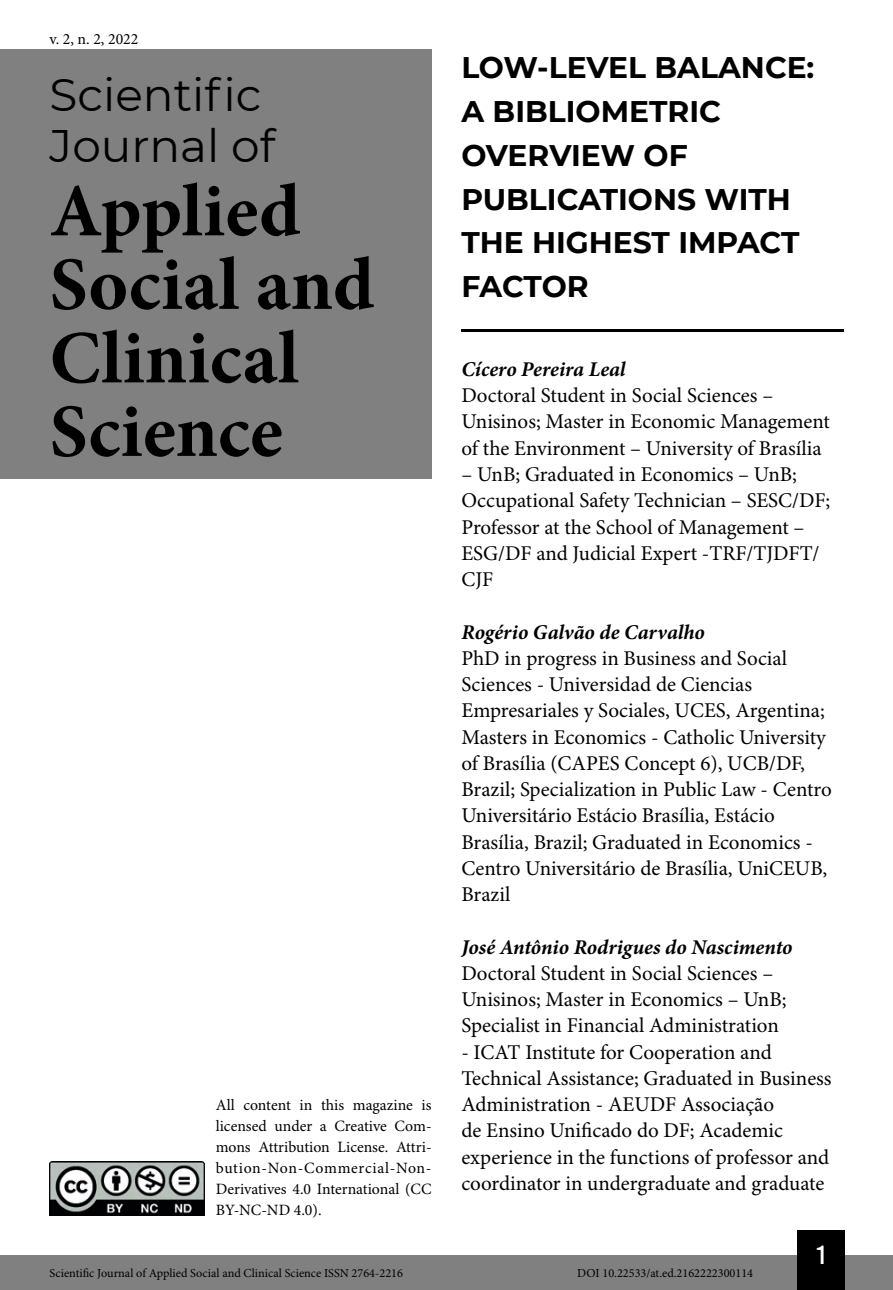
<style>
.page{position:relative;width:893px;height:1290px;background:#fff}
.page>*{position:absolute;margin:0;border:0;box-sizing:border-box;transform-origin:0 0}
.t1{font:700 75.25px/73.5px "Minion Pro";color:#000}
.t2{font:45.5px/50.8px "Montserrat";color:#000}
.t3{font:700 29.75px/43.8px "Montserrat";color:#000}
.t4{font:26.25px "Bebas Kai";color:#fff}
.t5{font:21px/26.2px "Minion Pro";color:#000}
.t6{font:italic 700 21px "Minion Pro";color:#000}
.t7{font:15.75px/21px "Minion Pro";color:#000;text-align:justify}
.t8{font:12.25px "Minion Pro";color:#000}
</style>
<div class="page">
<div style="left:0;top:1255px;width:893px;height:35px;background:#808080"></div>
<div style="left:797px;top:1230px;width:48px;height:60px;background:#000"></div>
<img style="left:50px;top:1161px;width:154px;height:54px">
<div style="left:0;top:50px;width:432px;height:429px;background:#808080"></div>
<hr style="left:461px;top:329px;width:382px;height:3px;background:#000">
<p class="t7" style="left:50px;top:29px;width:90px">v. 2, n. 2, 2022</p>
<h2 class="t2" style="left:50px;top:68px;width:227px">Scientific<br>Journal of</h2>
<h1 class="t1" style="left:50px;top:174px;width:326px">Applied<br>Social and<br>Clinical<br>Science</h1>
<p class="t7" style="left:216px;top:1095px;width:217px">All content in this magazine is licensed under a Creative Com&shy;mons Attribution License. Attri&shy;bution-Non-Commercial-Non-Derivatives 4.0 International (CC BY-NC-ND 4.0).</p>
<h3 class="t3" style="left:461px;top:44px;width:355px">LOW-LEVEL BALANCE:<br>A BIBLIOMETRIC<br>OVERVIEW OF<br>PUBLICATIONS WITH<br>THE HIGHEST IMPACT<br>FACTOR</h3>
<p class="t6" style="left:461px;top:354px;width:166px">Cícero Pereira Leal</p>
<p class="t5" style="left:461px;top:383px;width:370px">Doctoral Student in Social Sciences –<br>Unisinos; Master in Economic Management of the Environment – University of Brasília</p>
<p class="t5" style="left:461px;top:462px;width:370px">– UnB; Graduated in Economics – UnB;<br>Occupational Safety Technician – SESC/DF;<br>Professor at the School of Management –<br>ESG/DF and Judicial Expert -TRF/TJDFT/<br>CJF</p>
<p class="t6" style="left:461px;top:617px;width:245px">Rogério Galvão de Carvalho</p>
<p class="t5" style="left:461px;top:646px;width:372px">PhD in progress in Business and Social Sciences - Universidad de Ciencias Empresariales y Sociales, UCES, Argentina; Masters in Economics - Catholic University of Brasília (CAPES Concept 6), UCB/DF, Brazil; Specialization in Public Law - Centro Universitário Estácio Brasília, Estácio Brasília, Brazil; Graduated in Economics - Centro Universitário de Brasília, UniCEUB, Brazil</p>
<p class="t6" style="left:461px;top:932px;width:333px">José Antônio Rodrigues do Nascimento</p>
<p class="t5" style="left:461px;top:961px;width:327px">Doctoral Student in Social Sciences –<br>Unisinos; Master in Economics – UnB;<br>Specialist in Financial Administration</p>
<p class="t5" style="left:461px;top:1039px;width:372px">- ICAT Institute for Cooperation and Technical Assistance; Graduated in Business Administration - AEUDF Associação<br>de Ensino Unificado do DF; Academic experience in the functions of professor and coordinator in undergraduate and graduate</p>
<p class="t4" style="left:817px;top:1241px;width:10px">1</p>
<p class="t8" style="left:50px;top:1266px;width:355px">Scientific Journal of Applied Social and Clinical Science ISSN 2764-2216</p>
<p class="t8" style="left:577px;top:1266px;width:177px">DOI 10.22533/at.ed.2162222300114</p>
</div>
